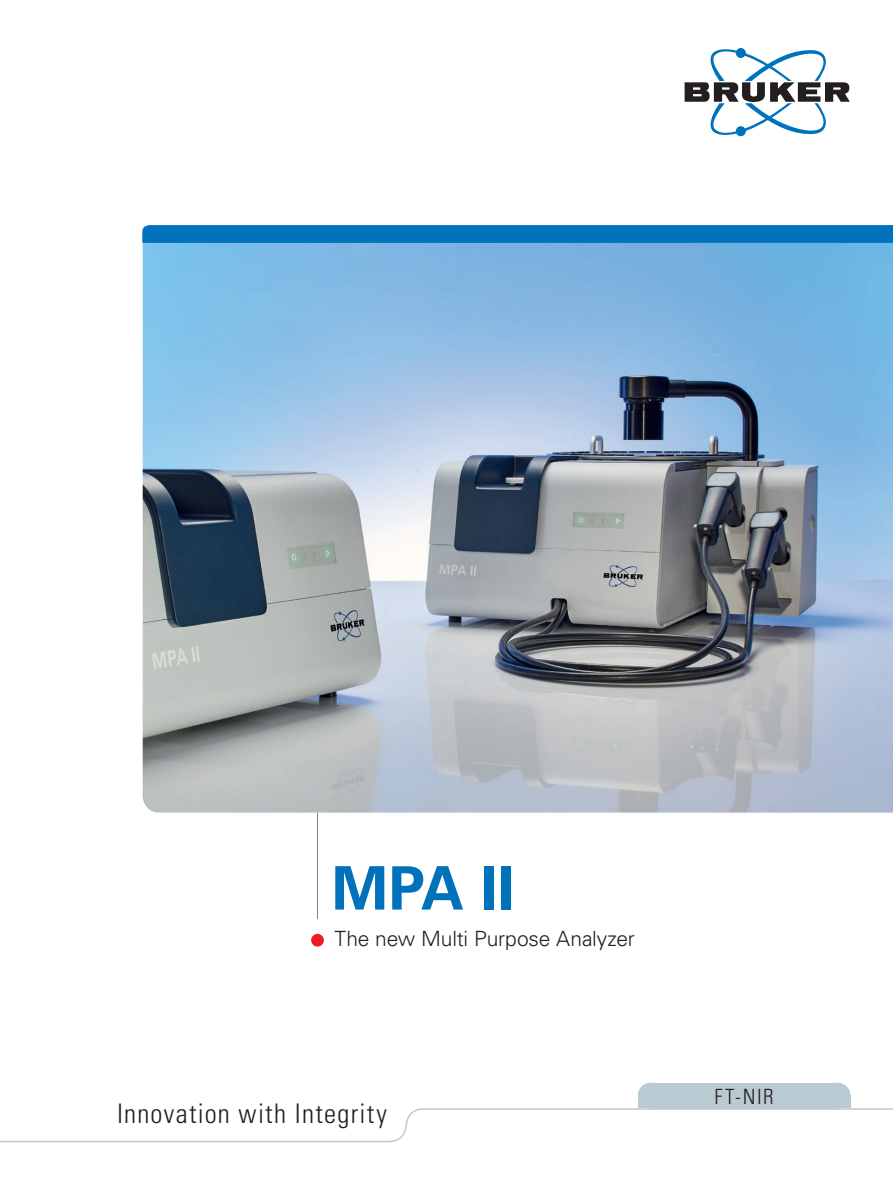
<style>
.page{position:relative;width:893px;height:1187px;background:#fff}
.page>*{position:absolute;margin:0;border:0;box-sizing:border-box;transform-origin:0 0}
.t1{font:700 60px "Univers";color:#0072bc}
.t2{font:300 condensed 27px "Univers";letter-spacing:.05em;color:#231f20}
.t3{font:300 21px "Univers";letter-spacing:-.01em;color:#231f20}
.t4{font:300 condensed 21px "Univers";color:#231f20}
</style>
<div class="page">
<hr style="left:317px;top:812px;width:1px;height:106px;background:#738a95">
<div style="left:311px;top:933px;width:13px;height:13px;background:#ee1d23;border-radius:50%"></div>
<svg style="left:685px;top:48px;width:165px;height:88px"></svg>
<img style="left:143px;top:243px;width:750px;height:569px">
<svg style="left:0;top:1107px;width:893px;height:35px"></svg>
<div style="left:638px;top:1095px;width:13px;height:13px;background:#bacad2"></div>
<div style="left:651px;top:1082px;width:187px;height:26px;background:#bacad2"></div>
<div style="left:638px;top:1082px;width:25px;height:26px;background:#bacad2;border-radius:50%"></div>
<div style="left:825px;top:1082px;width:25px;height:26px;background:#bacad2;border-radius:50%"></div>
<div style="left:838px;top:1095px;width:12px;height:13px;background:#bacad2"></div>
<svg style="left:142px;top:225px;width:751px;height:18px;background:#0273bc"></svg>
<h1 class="t1" style="left:332px;top:853px;width:184px">MPA II</h1>
<p class="t3" style="left:334px;top:926px;width:302px">The new Multi Purpose Analyzer</p>
<p class="t2" style="left:117px;top:1097px;width:271px">Innovation with Integrity</p>
<p class="t4" style="left:714px;top:1083px;width:61px">FT-NIR</p>
</div>
